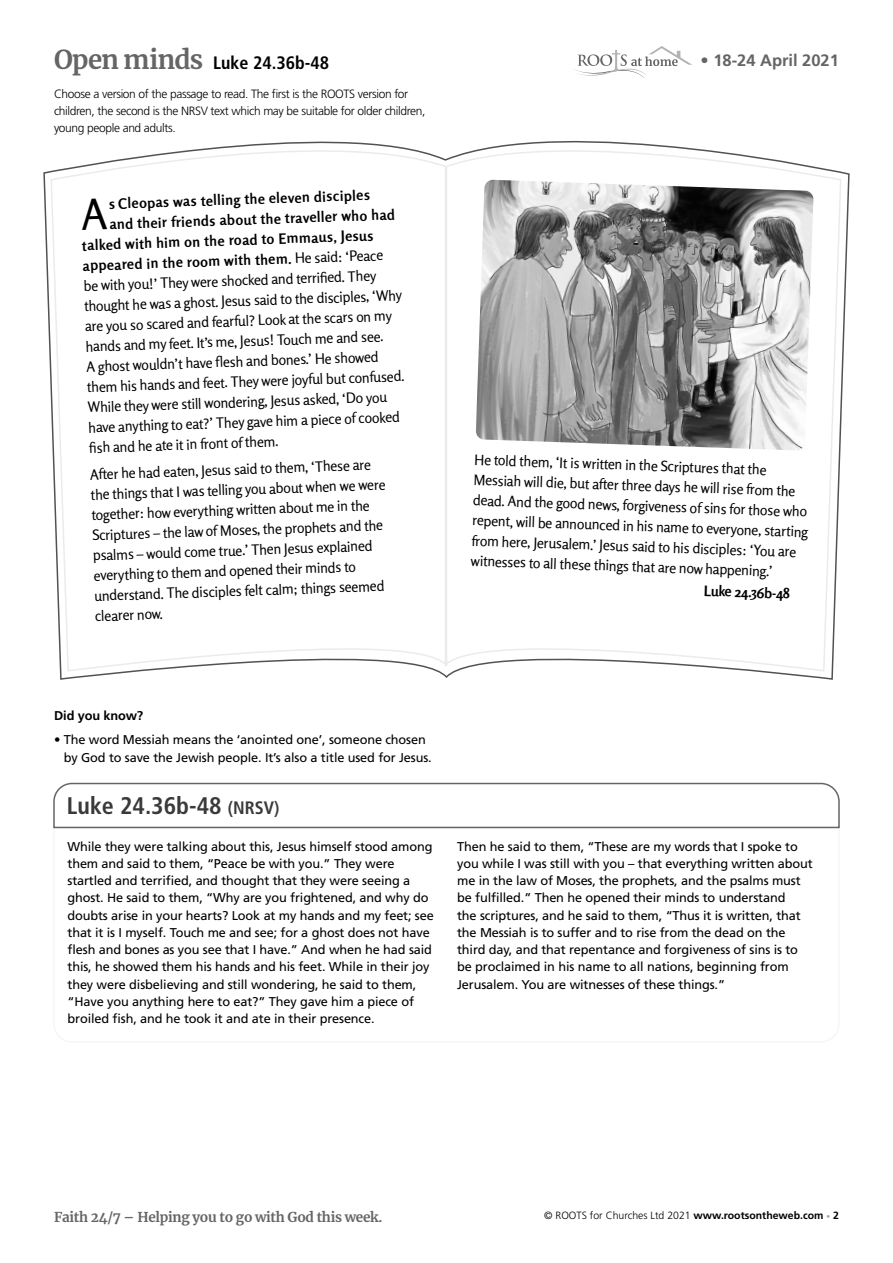
<style>
.page{position:relative;width:893px;height:1263px;background:#fff}
.page>*{position:absolute;margin:0;border:0;box-sizing:border-box;transform-origin:0 0}
.t1{font:700 condensed 24px "Frutiger LT Std";color:#3a3a3a}
._2020_Opener_WEEKLY{font:700 condensed 18px "Frutiger LT Std";color:#000}
.t2{font:700 16.5px "Frutiger LT Std";color:#656565}
._2020_story_text{font:14.25px/20.2px "Rosario";color:#000}
._2020_story_text-2{font:700 14.25px "Rosario";color:#000}
._2020_BODY_TEXT{font:700 13.5px "Merriweather";letter-spacing:-.02em;color:#656565}
._2020_BODY_TEXT-2{font:12.75px/17.2px "Frutiger LT Std";letter-spacing:-.01em;color:#000}
._2020_BODY_TEXT-3{font:700 12.75px "Frutiger LT Std";letter-spacing:-.01em;color:#000}
._2020_Opener_WEEKLY-2{font:300 12px/17.2px "Frutiger LT Std";letter-spacing:-.03em;color:#000}
._2020_BODY_TEXT-4{font:300 10.5px "Frutiger LT Std";color:#000}
.s1{font-family:"Merriweather";font-stretch:normal;font-size:25.8px;color:#656565}
.s2{font-weight:400}
.s3{font-size:18px}
.s4{font-weight:700}
.s5{font-weight:700;font-size:7.5px;color:#9d9d9d}
</style>
<div class="page">
<svg style="left:53px;top:782px;width:787px;height:47px"></svg>
<svg style="left:574px;top:46px;width:118px;height:32px"></svg>
<svg style="left:50px;top:141px;width:394px;height:539px"></svg>
<svg style="left:444px;top:140px;width:398px;height:540px"></svg>
<img style="left:476px;top:180px;width:338px;height:271px">
<svg style="left:81px;top:199px;width:26px;height:31px"></svg>
<p class="_2020_Opener_WEEKLY" style="left:54px;top:52px;width:277px"><span class="s1">Open minds</span> Luke 24.36b-48</p>
<p class="t2" style="left:700px;top:51px;width:140px">• 18-24 April 2021</p>
<p class="_2020_Opener_WEEKLY-2" style="left:54px;top:85px;width:373px">Choose a version of the passage to read. The first is the ROOTS version for children, the second is the NRSV text which may be suitable for older children, young people and adults.</p>
<p class="_2020_story_text-2" style="left:108px;top:193px;width:263px;rotate:-2deg">s Cleopas was telling the eleven disciples</p>
<p class="_2020_story_text-2" style="left:109px;top:213px;width:287px;rotate:-2deg">and their friends about the traveller who had</p>
<p class="_2020_story_text-2" style="left:82px;top:234px;width:293px;rotate:-2deg">talked with him on the road to Emmaus, Jesus</p>
<p class="_2020_story_text-2" style="left:82px;top:254px;width:302px;rotate:-2deg">appeared in the room with them. <span class="s2">He said: ‘Peace</span></p>
<p class="_2020_story_text" style="left:83px;top:275px;width:295px;rotate:-2deg">be with you!’ They were shocked and terrifi ed. They</p>
<p class="_2020_story_text" style="left:84px;top:295px;width:320px;rotate:-2deg">thought he was a ghost. Jesus said to the disciples, ‘Why</p>
<p class="_2020_story_text" style="left:85px;top:315px;width:309px;rotate:-2deg">are you so scared and fearful? Look at the scars on my</p>
<p class="_2020_story_text" style="left:85px;top:335px;width:300px;rotate:-2deg">hands and my feet. It’s me, Jesus! Touch me and see.</p>
<p class="_2020_story_text" style="left:86px;top:356px;width:294px;rotate:-2deg">A ghost wouldn’t have fl esh and bones.’ He showed</p>
<p class="_2020_story_text" style="left:87px;top:376px;width:319px;rotate:-2deg">them his hands and feet. They were joyful but confused.</p>
<p class="_2020_story_text" style="left:87px;top:396px;width:301px;rotate:-2deg">While they were still wondering, Jesus asked, ‘Do you</p>
<p class="_2020_story_text" style="left:88px;top:416px;width:313px;rotate:-2deg">have anything to eat?’ They gave him a piece of cooked</p>
<p class="_2020_story_text" style="left:89px;top:437px;width:191px;rotate:-2deg">fi sh and he ate it in front of them.</p>
<p class="_2020_story_text" style="left:90px;top:463px;width:296px;rotate:-2deg">After he had eaten, Jesus said to them, ‘These are the things that I was telling you about when we were together: how everything written about me in the Scriptures – the law of Moses, the prophets and the psalms – would come true.’ Then Jesus explained everything to them and opened their minds to understand. The disciples felt calm; things seemed clearer now.</p>
<p class="_2020_story_text" style="left:475px;top:448px;width:338px;rotate:2deg">He told them, ‘It is written in the Scriptures that the Messiah will die, but after three days he will rise from the dead. And the good news, forgiveness of sins for those who repent, will be announced in his name to everyone, starting from here, Jerusalem.’ Jesus said to his disciples: ‘You are witnesses to all these things that are now happening.’</p>
<p class="_2020_story_text-2" style="left:704px;top:579px;width:88px;rotate:2deg">Luke 24.36b-48</p>
<p class="_2020_BODY_TEXT-3" style="left:54px;top:708px;width:91px">Did you know?</p>
<p class="_2020_BODY_TEXT-2" style="left:64px;top:731px;width:369px;text-indent:-10px">• The word Messiah means the ‘anointed one’, someone chosen by God to save the Jewish people. It’s also a title used for Jesus.</p>
<p class="t1" style="left:67px;top:792px;width:214px">Luke 24.36b-48 <span class="s3">(NRSV)</span></p>
<p class="_2020_BODY_TEXT-2" style="left:68px;top:837px;width:368px">While they were talking about this, Jesus himself stood among them and said to them, “Peace be with you.” They were startled and terrified, and thought that they were seeing a ghost. He said to them, “Why are you frightened, and why do doubts arise in your hearts? Look at my hands and my feet; see that it is I myself. Touch me and see; for a ghost does not have flesh and bones as you see that I have.” And when he had said this, he showed them his hands and his feet. While in their joy they were disbelieving and still wondering, he said to them, “Have you anything here to eat?” They gave him a piece of broiled fish, and he took it and ate in their presence.</p>
<p class="_2020_BODY_TEXT-2" style="left:457px;top:837px;width:357px">Then he said to them, “These are my words that I spoke to you while I was still with you – that everything written about me in the law of Moses, the prophets, and the psalms must be fulfilled.” Then he opened their minds to understand<br>the scriptures, and he said to them, “Thus it is written, that the Messiah is to suffer and to rise from the dead on the third day, and that repentance and forgiveness of sins is to be proclaimed in his name to all nations, beginning from Jerusalem. You are witnesses of these things.”</p>
<p class="_2020_BODY_TEXT" style="left:54px;top:1208px;width:330px">Faith 24/7 – Helping you to go with God this week.</p>
<p class="_2020_BODY_TEXT-4" style="left:544px;top:1210px;width:296px">© ROOTS for Churches Ltd 2021 <span class="s4">www.rootsontheweb.com</span> <span class="s5">•</span> <span class="s4">2</span></p>
</div>
